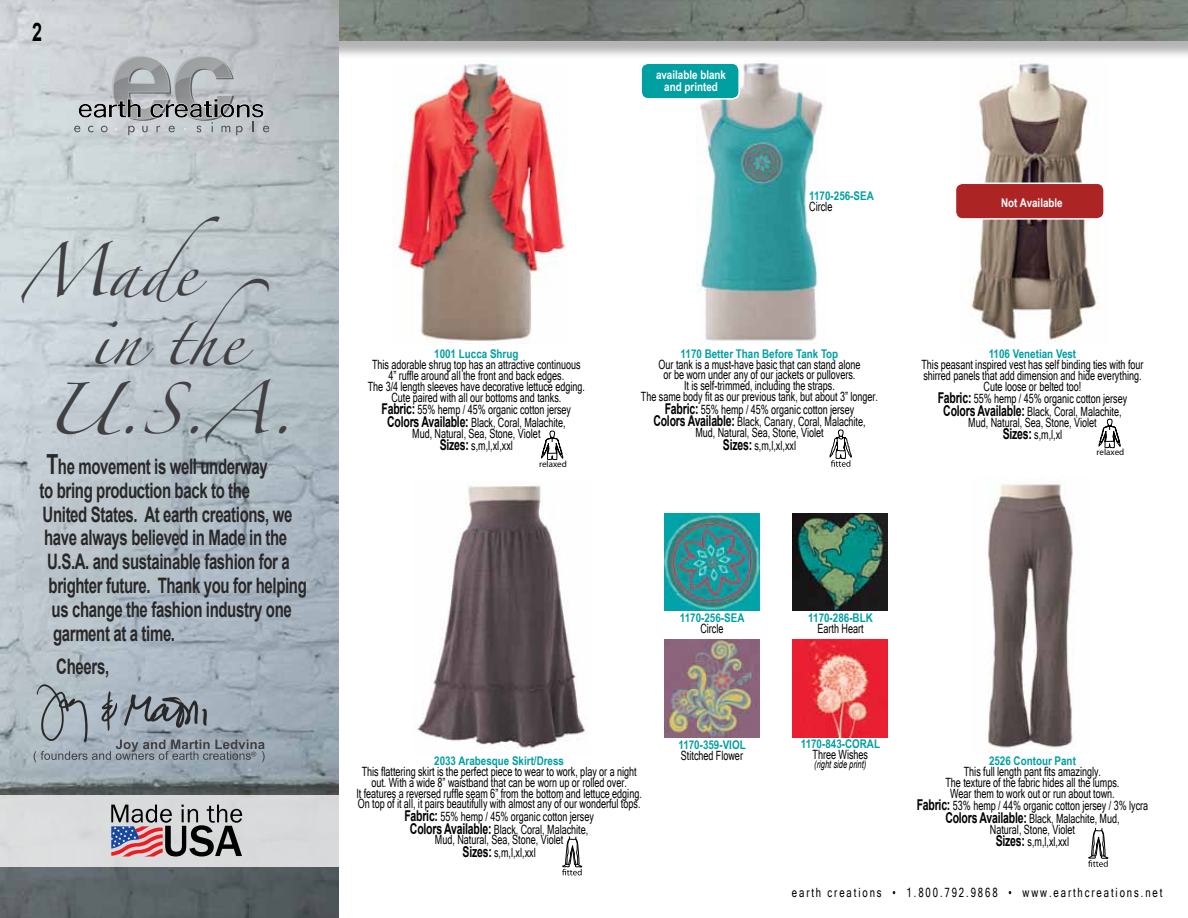
<style>
.page{position:relative;width:1188px;height:918px;background:#fff}
.page>*{position:absolute;margin:0;border:0;box-sizing:border-box;transform-origin:0 0}
.t1{font:46.5px "Zapfino";color:#414042}
.t2{font:700 25.5px "Arial";color:#000;scale:.7 1}
.t3{font:700 21.3px "Arial";letter-spacing:-.025em;color:#292829;scale:.7 1}
.t4{font:12.75px/10.8px "Microsoft Sans Serif";color:#000;text-align:center;scale:.7 1}
.t5{font:12.75px "Microsoft Sans Serif";letter-spacing:.2em;color:#000;scale:.75 1}
.t6{font:700 12px "Arial Narrow";color:#009fa1}
.t7{font:700 12px/12px "Arial Narrow";color:#fff;text-align:center}
.t8{font:italic 10.65px "Arial";color:#000;scale:.7 1}
.t9{font:9px "Myriad Pro";color:#000}
.s1{font-size:27.75px}
.s2{font-family:"Arial";font-weight:700;font-size:14.85px}
</style>
<div class="page">
<img style="left:393px;top:60px;width:173px;height:285px">
<img style="left:968px;top:59px;width:131px;height:284px">
<img style="left:698px;top:63px;width:126px;height:278px">
<div style="left:211px;top:0;width:977px;height:59px;background:#000;opacity:.3"></div>
<img style="left:339px;top:0;width:849px;height:41px">
<img style="left:0;top:0;width:339px;height:918px">
<div style="left:0;top:796px;width:351px;height:71px;background:#d9dbdc"></div>
<img style="left:413px;top:485px;width:173px;height:264px">
<svg style="left:34px;top:684px;width:231px;height:78px;background:#959fa9"></svg>
<div style="left:641px;top:63px;width:98px;height:36px;background:#009fa1;border-radius:7px"></div>
<div style="left:640px;top:62px;width:100px;height:38px;border:2px solid #fff;border-radius:7px"></div>
<svg style="left:74px;top:55px;width:195px;height:80px;background:#adb0b3"></svg>
<svg style="left:809px;top:191px;width:15px;height:10px"></svg>
<img style="left:664px;top:513px;width:96px;height:98px">
<img style="left:793px;top:639px;width:95px;height:98px">
<img style="left:793px;top:513px;width:95px;height:98px">
<img style="left:664px;top:639px;width:96px;height:98px">
<svg style="left:111px;top:805px;width:131px;height:52px"></svg>
<svg style="left:541px;top:430px;width:22px;height:30px"></svg>
<svg style="left:830px;top:429px;width:21px;height:38px"></svg>
<svg style="left:1099px;top:418px;width:21px;height:30px"></svg>
<svg style="left:562px;top:836px;width:20px;height:39px"></svg>
<img style="left:988px;top:483px;width:85px;height:265px">
<svg style="left:1088px;top:828px;width:20px;height:39px"></svg>
<div style="left:955px;top:183px;width:149px;height:36px;background:#ac2524;border-radius:7px"></div>
<div style="left:955px;top:183px;width:150px;height:37px;border:2px solid #fff;border-radius:7px"></div>
<h2 class="t2" style="left:32px;top:16px;width:16px">2</h2>
<h1 class="t1" style="left:20px;top:252px;width:201px">Made</h1>
<h1 class="t1" style="left:90px;top:321px;width:181px">in the</h1>
<h1 class="t1" style="left:44px;top:390px;width:253px">U.S.A.</h1>
<h3 class="t3" style="left:47px;top:452px;width:318px"><span class="s1">T</span>he movement is well underway</h3>
<h3 class="t3" style="left:40px;top:476px;width:302px">to bring production back to the</h3>
<h3 class="t3" style="left:43px;top:500px;width:358px">United States. At earth creations, we</h3>
<h3 class="t3" style="left:44px;top:524px;width:349px">have always believed in Made in the</h3>
<h3 class="t3" style="left:47px;top:548px;width:348px">U.S.A. and sustainable fashion for a</h3>
<h3 class="t3" style="left:49px;top:572px;width:370px">brighter future. Thank you for helping</h3>
<h3 class="t3" style="left:52px;top:596px;width:345px">us change the fashion industry one</h3>
<h3 class="t3" style="left:53px;top:620px;width:176px">garment at a time.</h3>
<h3 class="t3" style="left:56px;top:653px;width:78px">Cheers,</h3>
<p class="t6" style="left:434px;top:345px;width:86px">1001 Lucca Shrug</p>
<p class="t4" style="left:368px;top:359px;width:312px">This adorable shrug top has an attractive continuous 4” ruffle around all the front and back edges.<br>The 3/4 length sleeves have decorative lettuce edging.<br>Cute paired with all our bottoms and tanks.</p>
<p class="t4" style="left:382px;top:403px;width:272px;line-height:12.6px"><span class="s2">Fabric:</span> 55% hemp / 45% organic cotton jersey<br><span class="s2">Colors Available:</span> Black, Coral, Malachite,</p>
<p class="t4" style="left:412px;top:427px;width:185px;line-height:12.6px">Mud, Natural, Sea, Stone, Violet<br><span class="s2">Sizes:</span> s,m,l,xl,xxl</p>
<p class="t9" style="left:539px;top:459px;width:29px">relaxed</p>
<p class="t7" style="left:656px;top:69px;width:72px">available blank and printed</p>
<p class="t6" style="left:809px;top:187px;width:66px">1170-256-SEA</p>
<p class="t4" style="left:809px;top:201px;width:35px">Circle</p>
<p class="t7" style="left:1001px;top:196px;width:63px">Not Available</p>
<p class="t6" style="left:681px;top:345px;width:159px">1170 Better Than Before Tank Top</p>
<p class="t4" style="left:641px;top:359px;width:340px">Our tank is a must-have basic that can stand alone<br>or be worn under any of our jackets or pullovers.<br>It is self-trimmed, including the straps.<br>The same body fit as our previous tank, but about 3” longer.</p>
<p class="t4" style="left:653px;top:403px;width:305px;line-height:12.6px"><span class="s2">Fabric:</span> 55% hemp / 45% organic cotton jersey<br><span class="s2">Colors Available:</span> Black, Canary, Coral, Malachite,</p>
<p class="t4" style="left:695px;top:426px;width:185px;line-height:12.6px">Mud, Natural, Sea, Stone, Violet<br><span class="s2">Sizes:</span> s,m,l,xl,xxl</p>
<p class="t6" style="left:989px;top:345px;width:89px">1106 Venetian Vest</p>
<p class="t4" style="left:921px;top:359px;width:319px">This peasant inspired vest has self binding ties with four shirred panels that add dimension and hide everything.<br>Cute loose or belted too!</p>
<p class="t4" style="left:938px;top:393px;width:272px;line-height:12.6px"><span class="s2">Fabric:</span> 55% hemp / 45% organic cotton jersey<br><span class="s2">Colors Available:</span> Black, Coral, Malachite,</p>
<p class="t4" style="left:968px;top:416px;width:185px;line-height:12.6px">Mud, Natural, Sea, Stone, Violet<br><span class="s2">Sizes:</span> s,m,l,xl</p>
<p class="t9" style="left:1097px;top:447px;width:29px">relaxed</p>
<p class="t6" style="left:680px;top:609px;width:66px">1170-256-SEA</p>
<p class="t4" style="left:700px;top:623px;width:35px">Circle</p>
<p class="t6" style="left:434px;top:752px;width:131px">2033 Arabesque Skirt/Dress</p>
<p class="t4" style="left:356px;top:766px;width:409px">This flattering skirt is the perfect piece to wear to work, play or a night out. With a wide 8” waistband that can be worn up or rolled over.<br>It features a reversed ruffle seam 6” from the bottom and lettuce edging.<br>On top of it all, it pairs beautifully with almost any of our wonderful tops.</p>
<p class="t4" style="left:404px;top:810px;width:272px;line-height:12.6px"><span class="s2">Fabric:</span> 55% hemp / 45% organic cotton jersey<br><span class="s2">Colors Available:</span> Black, Coral, Malachite,</p>
<p class="t4" style="left:435px;top:834px;width:185px;line-height:12.6px">Mud, Natural, Sea, Stone, Violet<br><span class="s2">Sizes:</span> s,m,l,xl,xxl</p>
<p class="t6" style="left:678px;top:735px;width:69px">1170-359-VIOL</p>
<p class="t4" style="left:681px;top:750px;width:90px">Stitched Flower</p>
<p class="t6" style="left:808px;top:609px;width:66px">1170-286-BLK</p>
<p class="t4" style="left:818px;top:623px;width:67px">Earth Heart</p>
<p class="t6" style="left:801px;top:735px;width:81px">1170-843-CORAL</p>
<p class="t4" style="left:813px;top:749px;width:81px">Three Wishes</p>
<p class="t8" style="left:814px;top:758px;width:76px">(right side print)</p>
<p class="t6" style="left:989px;top:752px;width:88px">2526 Contour Pant</p>
<p class="t4" style="left:945px;top:766px;width:250px">This full length pant fits amazingly.<br>The texture of the fabric hides all the lumps.<br>Wear them to work out or run about town.</p>
<p class="t4" style="left:917px;top:799px;width:332px;line-height:12.6px"><span class="s2">Fabric:</span> 53% hemp / 44% organic cotton jersey / 3% lycra<br><span class="s2">Colors Available:</span> Black, Malachite, Mud,</p>
<p class="t4" style="left:990px;top:823px;width:123px;line-height:12.6px">Natural, Stone, Violet<br><span class="s2">Sizes:</span> s,m,l,xl,xxl</p>
<p class="t5" style="left:792px;top:885px;width:496px">earth creations • 1.800.792.9868 • www.earthcreations.net</p>
</div>
